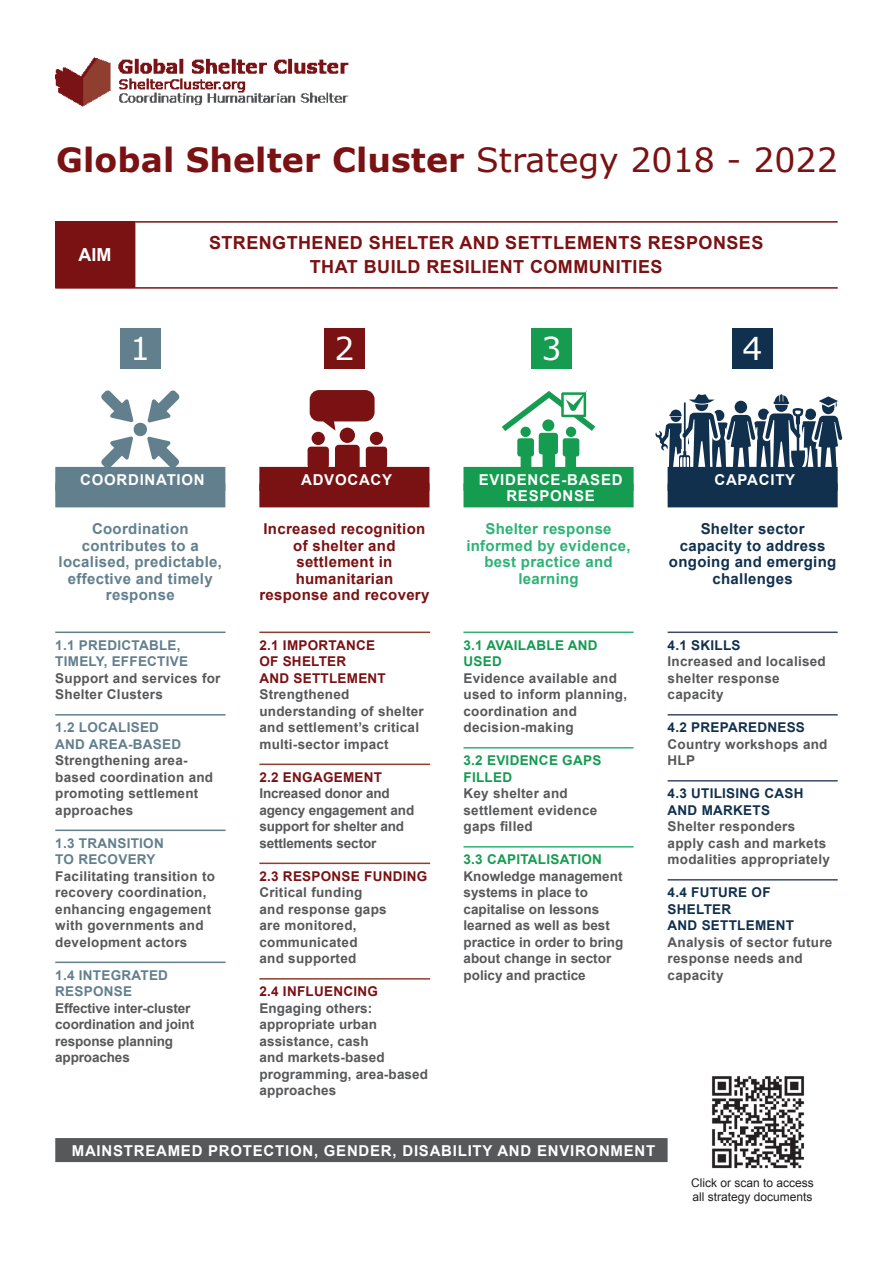
<style>
.page{position:relative;width:893px;height:1263px;background:#fff}
.page>*{position:absolute;margin:0;border:0;box-sizing:border-box;transform-origin:0 0}
.t1{font:700 33.15px "Verdana";color:#7a1113}
.t2{font:31.5px "Verdana";color:#fff}
.t3{font:700 18px/24px "Arial";letter-spacing:.025em;color:#7a1113;text-align:center}
.t4{font:700 18px "Arial";color:#fff}
.t5{font:700 15px/16.5px "Arial";letter-spacing:.05em;color:#fff;text-align:center}
.t6{font:700 15px/16.5px "Arial";letter-spacing:.02em;color:#7a1113;text-align:center}
.t7{font:700 15px/16.5px "Arial";letter-spacing:.02em;color:#627f8e;text-align:center}
.t8{font:700 15px/16.5px "Arial";letter-spacing:.02em;color:#11304e;text-align:center}
.t9{font:700 15px/16.5px "Arial";letter-spacing:.02em;color:#2eb276;text-align:center}
.t10{font:700 13.5px/16.5px "Arial";letter-spacing:.02em;color:#57585a}
.t11{font:700 13.5px/16.5px "Arial";letter-spacing:-.01em;color:#57585a}
.t12{font:700 13.5px/16.5px "Arial";color:#57585a}
.t13{font:700 13.5px/16.5px "Arial";letter-spacing:.02em;color:#627f8e}
.t14{font:700 13.5px/16.5px "Arial";letter-spacing:.02em;color:#11304e}
.t15{font:700 13.5px/16.5px "Arial";letter-spacing:.02em;color:#7a1113}
.t16{font:700 13.5px/16.5px "Arial";letter-spacing:.02em;color:#159c51}
.t17{font:12px/14.4px "Arial";color:#231f20}
.s1{font-weight:400}
</style>
<div class="page">
<svg style="left:653px;top:328px;width:190px;height:835px"></svg>
<div style="left:340px;top:428px;width:15px;height:15px;background:#7a1113;border-radius:50%"></div>
<svg style="left:335px;top:445px;width:25px;height:22px"></svg>
<div style="left:312px;top:432px;width:13px;height:13px;background:#7a1113;border-radius:50%"></div>
<svg style="left:308px;top:447px;width:21px;height:20px"></svg>
<div style="left:370px;top:432px;width:13px;height:13px;background:#7a1113;border-radius:50%"></div>
<svg style="left:366px;top:447px;width:21px;height:20px"></svg>
<svg style="left:310px;top:390px;width:65px;height:41px"></svg>
<div style="left:55px;top:467px;width:170px;height:24px;background:#627f8e"></div>
<div style="left:55px;top:483px;width:170px;height:24px;background:#627f8e"></div>
<hr style="left:55px;top:631px;width:171px;height:2px;background:#627f8e">
<hr style="left:55px;top:714px;width:171px;height:1px;background:#627f8e">
<hr style="left:55px;top:829px;width:171px;height:2px;background:#627f8e">
<hr style="left:55px;top:961px;width:171px;height:2px;background:#627f8e">
<div style="left:259px;top:467px;width:170px;height:24px;background:#7a1113"></div>
<div style="left:259px;top:483px;width:170px;height:24px;background:#7a1113"></div>
<hr style="left:259px;top:631px;width:171px;height:2px;background:#8f3e2e">
<hr style="left:259px;top:763px;width:171px;height:2px;background:#8f3e2e">
<hr style="left:259px;top:862px;width:171px;height:2px;background:#8f3e2e">
<hr style="left:259px;top:978px;width:171px;height:1px;background:#8f3e2e">
<div style="left:463px;top:467px;width:171px;height:24px;background:#159c51"></div>
<div style="left:463px;top:483px;width:171px;height:24px;background:#159c51"></div>
<hr style="left:463px;top:631px;width:171px;height:2px;background:#2eb276">
<hr style="left:463px;top:747px;width:171px;height:1px;background:#2eb276">
<hr style="left:463px;top:846px;width:171px;height:1px;background:#2eb276">
<div style="left:668px;top:467px;width:170px;height:24px;background:#11304e"></div>
<div style="left:668px;top:483px;width:170px;height:24px;background:#11304e"></div>
<hr style="left:668px;top:631px;width:170px;height:2px;background:#3b4a65">
<hr style="left:668px;top:714px;width:170px;height:1px;background:#3b4a65">
<hr style="left:668px;top:780px;width:170px;height:1px;background:#3b4a65">
<hr style="left:668px;top:879px;width:170px;height:1px;background:#3b4a65">
<div style="left:55px;top:222px;width:80px;height:66px;background:#7a1113"></div>
<hr style="left:55px;top:221px;width:80px;height:2px;background:#7a1113">
<hr style="left:135px;top:221px;width:703px;height:2px;background:#7a1113">
<hr style="left:55px;top:287px;width:80px;height:2px;background:#7a1113">
<hr style="left:135px;top:287px;width:703px;height:2px;background:#7a1113">
<svg style="left:101px;top:390px;width:79px;height:77px"></svg>
<svg style="left:496px;top:390px;width:105px;height:77px"></svg>
<img style="left:55px;top:57px;width:294px;height:50px">
<div style="left:55px;top:1138px;width:613px;height:24px;background:#57585a"></div>
<div style="left:120px;top:328px;width:40px;height:40px;background:#627f8e"></div>
<div style="left:324px;top:328px;width:40px;height:40px;background:#7a1113"></div>
<div style="left:531px;top:328px;width:41px;height:40px;background:#159c51"></div>
<div style="left:733px;top:328px;width:40px;height:40px;background:#11304e"></div>
<img style="left:702px;top:1066px;width:112px;height:103px">
<h1 class="t1" style="left:56px;top:137px;width:783px">Global Shelter Cluster <span class="s1">Strategy 2018 - 2022</span></h1>
<h3 class="t4" style="left:78px;top:243px;width:34px">AIM</h3>
<h3 class="t3" style="left:209px;top:231px;width:556px">STRENGTHENED SHELTER AND SETTLEMENTS RESPONSES<br>THAT BUILD RESILIENT COMMUNITIES</h3>
<h2 class="t2" style="left:130px;top:327px;width:22px">1</h2>
<h2 class="t2" style="left:334px;top:327px;width:22px">2</h2>
<h2 class="t2" style="left:541px;top:327px;width:22px">3</h2>
<h2 class="t2" style="left:743px;top:327px;width:22px">4</h2>
<p class="t5" style="left:80px;top:471px;width:126px">COORDINATION</p>
<p class="t7" style="left:59px;top:521px;width:165px">Coordination contributes to a localised, predictable, effective and timely response</p>
<p class="t13" style="left:55px;top:637px;width:134px">1.1 PREDICTABLE,<br>TIMELY, EFFECTIVE</p>
<p class="t10" style="left:55px;top:670px;width:167px">Support and services for<br>Shelter Clusters</p>
<p class="t13" style="left:55px;top:719px;width:127px">1.2 LOCALISED<br>AND AREA-BASED</p>
<p class="t10" style="left:55px;top:752px;width:159px">Strengthening area&shy;based coordination and promoting settlement approaches</p>
<p class="t13" style="left:55px;top:835px;width:110px">1.3 TRANSITION<br>TO RECOVERY</p>
<p class="t10" style="left:55px;top:868px;width:161px">Facilitating transition to recovery coordination, enhancing engagement with governments and development actors</p>
<p class="t13" style="left:55px;top:967px;width:114px">1.4 INTEGRATED<br>RESPONSE</p>
<p class="t11" style="left:55px;top:1000px;width:140px">Effective inter-cluster coordination and joint response planning approaches</p>
<p class="t5" style="left:301px;top:471px;width:93px">ADVOCACY</p>
<p class="t6" style="left:259px;top:521px;width:172px">Increased recognition of shelter and settlement in humanitarian<br>response and recovery</p>
<p class="t15" style="left:259px;top:637px;width:128px">2.1 IMPORTANCE<br>OF SHELTER<br>AND SETTLEMENT</p>
<p class="t10" style="left:259px;top:686px;width:166px">Strengthened understanding of shelter and settlement’s critical multi-sector impact</p>
<p class="t15" style="left:259px;top:769px;width:124px">2.2 ENGAGEMENT</p>
<p class="t11" style="left:259px;top:785px;width:156px">Increased donor and agency engagement and support for shelter and settlements sector</p>
<p class="t15" style="left:259px;top:868px;width:169px">2.3 RESPONSE FUNDING</p>
<p class="t10" style="left:259px;top:884px;width:129px">Critical funding and response gaps are monitored, communicated<br>and supported</p>
<p class="t15" style="left:259px;top:983px;width:120px">2.4 INFLUENCING</p>
<p class="t10" style="left:259px;top:1000px;width:170px">Engaging others: appropriate urban assistance, cash<br>and markets-based programming, area-based approaches</p>
<p class="t5" style="left:479px;top:471px;width:145px">EVIDENCE-BASED<br>RESPONSE</p>
<p class="t9" style="left:466px;top:521px;width:166px">Shelter response informed by evidence, best practice and learning</p>
<p class="t16" style="left:463px;top:637px;width:136px">3.1 AVAILABLE AND<br>USED</p>
<p class="t10" style="left:463px;top:670px;width:165px">Evidence available and used to inform planning, coordination and decision-making</p>
<p class="t16" style="left:463px;top:752px;width:139px">3.2 EVIDENCE GAPS<br>FILLED</p>
<p class="t10" style="left:463px;top:785px;width:135px">Key shelter and settlement evidence gaps filled</p>
<p class="t16" style="left:463px;top:851px;width:140px">3.3 CAPITALISATION</p>
<p class="t12" style="left:463px;top:868px;width:161px">Knowledge management systems in place to capitalise on lessons learned as well as best practice in order to bring about change in sector policy and practice</p>
<p class="t5" style="left:714px;top:471px;width:82px">CAPACITY</p>
<p class="t8" style="left:669px;top:521px;width:169px">Shelter sector capacity to address ongoing and emerging challenges</p>
<p class="t14" style="left:668px;top:637px;width:74px">4.1 SKILLS</p>
<p class="t10" style="left:668px;top:653px;width:160px">Increased and localised shelter response capacity</p>
<p class="t14" style="left:668px;top:719px;width:139px">4.2 PREPAREDNESS</p>
<p class="t10" style="left:668px;top:736px;width:161px">Country workshops and<br>HLP</p>
<p class="t14" style="left:668px;top:785px;width:137px">4.3 UTILISING CASH<br>AND MARKETS</p>
<p class="t10" style="left:668px;top:818px;width:164px">Shelter responders apply cash and markets modalities appropriately</p>
<p class="t14" style="left:668px;top:884px;width:128px">4.4 FUTURE OF<br>SHELTER<br>AND SETTLEMENT</p>
<p class="t10" style="left:668px;top:934px;width:166px">Analysis of sector future response needs and capacity</p>
<p class="t5" style="left:72px;top:1142px;width:585px">MAINSTREAMED PROTECTION, GENDER, DISABILITY AND ENVIRONMENT</p>
<p class="t17" style="left:691px;top:1176px;width:124px">Click or scan to access all strategy documents</p>
</div>
